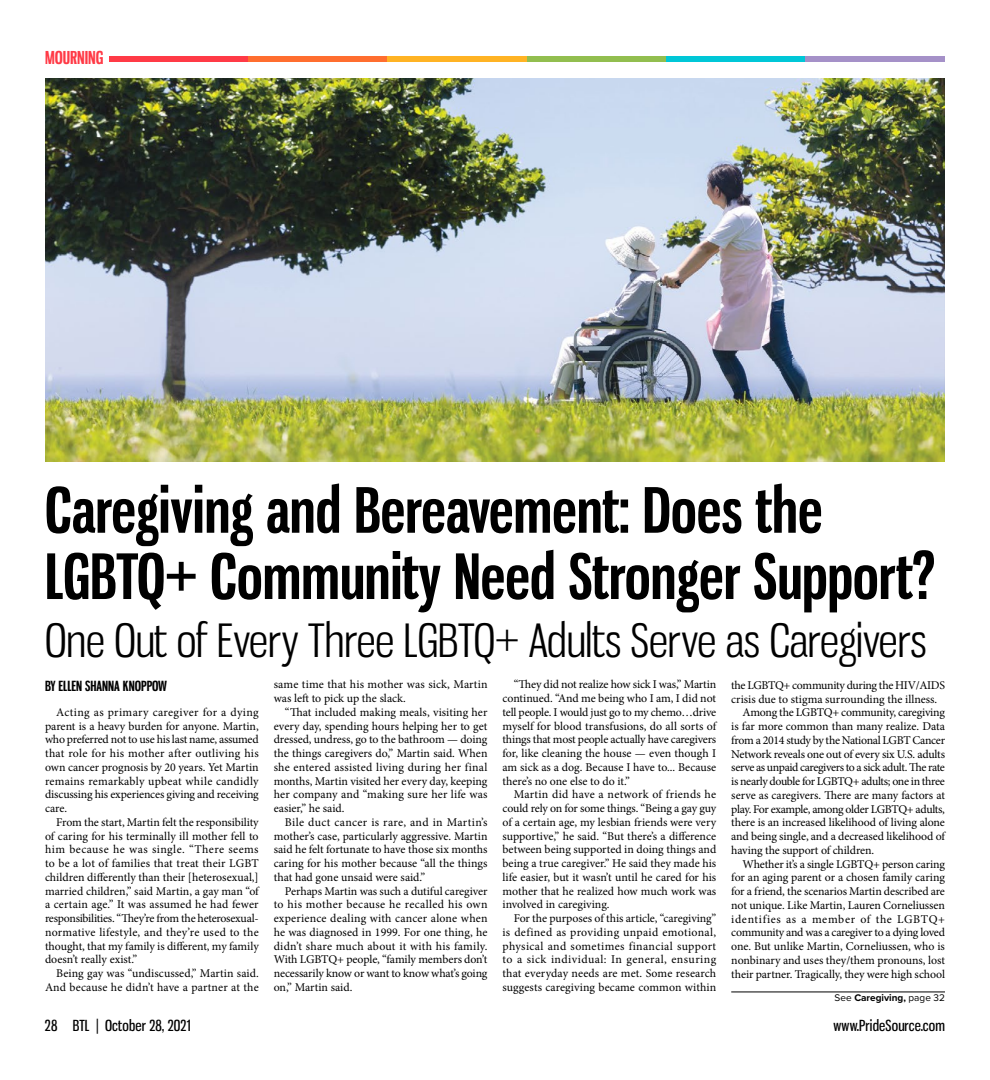
<style>
.page{position:relative;width:990px;height:1080px;background:#fff}
.page>*{position:absolute;margin:0;border:0;box-sizing:border-box;transform-origin:0 0}
.t1{font:700 61.25px/66.2px "Gnuolane Rg";color:#000}
.t2{font:45px "Gnuolane Bk";color:#000}
.t3{font:700 17.5px "Gnuolane Rg";color:#ff3a46}
.t4{font:15px "Gnuolane Rg";letter-spacing:.01em;color:#000}
.t5{font:700 13.75px "Gnuolane Rg";color:#000}
.t6{font:11.88px/13.8px "Minion Pro";letter-spacing:-.01em;color:#000;text-align:justify}
.t7{font:11.88px "Minion Pro";letter-spacing:-.035em;color:#000}
.t8{font:11.88px "Minion Pro";letter-spacing:-.03em;color:#000}
.t9{font:11.88px "Minion Pro";letter-spacing:.055em;color:#000}
.t10{font:700 10px "Proxima Nova";color:#000}
.s1{font-weight:400}
</style>
<div class="page">
<img style="left:45px;top:79px;width:900px;height:382px">
<hr style="left:731px;top:992px;width:214px;height:1px;background:#000">
<div style="left:109px;top:56px;width:139px;height:6px;background:#ff3a46"></div>
<div style="left:248px;top:56px;width:140px;height:6px;background:#ff6e2f"></div>
<div style="left:388px;top:56px;width:139px;height:6px;background:#ffb324"></div>
<div style="left:527px;top:56px;width:139px;height:6px;background:#92be4f"></div>
<div style="left:666px;top:56px;width:140px;height:6px;background:#00c7d7"></div>
<div style="left:806px;top:56px;width:139px;height:6px;background:#a591c8"></div>
<h3 class="t3" style="left:45px;top:47px;width:60px">MOURNING</h3>
<h1 class="t1" style="left:45px;top:477px;width:891px">Caregiving and Bereavement: Does the<br>LGBTQ+ Community Need Stronger Support?</h1>
<h2 class="t2" style="left:45px;top:613px;width:883px">One Out of Every Three LGBTQ+ Adults Serve as Caregivers</h2>
<p class="t5" style="left:45px;top:677px;width:124px">BY ELLEN SHANNA KNOPPOW</p>
<p class="t6" style="left:45px;top:705px;width:215px;text-indent:11px">Acting as primary caregiver for a dying parent is a heavy burden for anyone. Martin, who preferred not to use his last name, assumed that role for his mother after outliving his own cancer prognosis by 20 years. Yet Martin remains remarkably upbeat while candidly discussing his experiences giving and receiving care.</p>
<p class="t6" style="left:45px;top:815px;width:215px;text-indent:11px">From the start, Martin felt the responsibility of caring for his terminally ill mother fell to him because he was single. “There seems to be a lot of families that treat their LGBT children differently than their [heterosexual,] married children,” said Martin, a gay man “of a certain age.” It was assumed he had fewer responsibilities. “They’re from the heterosexual&shy;normative lifestyle, and they’re used to the thought, that my family is different, my family doesn’t really exist.”</p>
<p class="t6" style="left:45px;top:966px;width:215px;text-align:right">Being gay was “undiscussed,” Martin said.<br>And because he didn’t have a partner at the</p>
<p class="t6" style="left:503px;top:678px;width:215px;text-indent:11px">“They did not realize how sick I was,” Martin continued. “And me being who I am, I did not tell people. I would just go to my chemo…drive myself for blood transfusions, do all sorts of things that most people actually have caregivers for, like cleaning the house — even though I am sick as a dog. Because I have to... Because there’s no one else to do it.”</p>
<p class="t6" style="left:503px;top:788px;width:215px;text-indent:11px">Martin did have a network of friends he could rely on for some things. “Being a gay guy of a certain age, my lesbian friends were very supportive,” he said. “But there’s a difference between being supported in doing things and being a true caregiver.” He said they made his life easier, but it wasn’t until he cared for his mother that he realized how much work was involved in caregiving.</p>
<p class="t6" style="left:503px;top:912px;width:215px;text-indent:11px">For the purposes of this article, “caregiving” is defined as providing unpaid emotional, physical and sometimes financial support to a sick individual: In general, ensuring that everyday needs are met. Some research suggests caregiving became common within</p>
<p class="t6" style="left:274px;top:678px;width:215px">same time that his mother was sick, Martin was left to pick up the slack.</p>
<p class="t6" style="left:274px;top:705px;width:215px;text-indent:11px">“That included making meals, visiting her every day, spending hours helping her to get dressed, undress, go to the bathroom — doing the things caregivers do,” Martin said. When she entered assisted living during her final months, Martin visited her every day, keeping her company and “making sure her life was easier,” he said.</p>
<p class="t6" style="left:274px;top:815px;width:215px;text-indent:11px">Bile duct cancer is rare, and in Martin’s mother’s case, particularly aggressive. Martin said he felt fortunate to have those six months caring for his mother because “all the things that had gone unsaid were said.”</p>
<p class="t6" style="left:274px;top:884px;width:215px;text-indent:11px">Perhaps Martin was such a dutiful caregiver to his mother because he recalled his own experience dealing with cancer alone when he was diagnosed in 1999. For one thing, he didn’t share much about it with his family.<br>With LGBTQ+ people, “family members don’t necessarily know or want to know what’s going on,” Martin said.</p>
<p class="t6" style="left:731px;top:678px;width:215px">the LGBTQ+ community during the HIV/AIDS</p>
<p class="t6" style="left:731px;top:692px;width:208px">crisis due to stigma surrounding the illness.</p>
<p class="t6" style="left:743px;top:706px;width:204px">Among the LGBTQ+ community, caregiving</p>
<p class="t6" style="left:731px;top:720px;width:215px">is far more common than many realize. Data</p>
<p class="t8" style="left:731px;top:732px;width:215px">from a 2014 study by the National LGBT Cancer</p>
<p class="t6" style="left:731px;top:747px;width:215px">Network reveals one out of every six U.S. adults</p>
<p class="t7" style="left:731px;top:760px;width:215px">serve as unpaid caregivers to a sick adult. The rate</p>
<p class="t7" style="left:731px;top:773px;width:215px">is nearly double for LGBTQ+ adults; one in three</p>
<p class="t6" style="left:731px;top:788px;width:215px">serve as caregivers. There are many factors at</p>
<p class="t7" style="left:731px;top:801px;width:215px">play. For example, among older LGBTQ+ adults,</p>
<p class="t6" style="left:731px;top:816px;width:215px">there is an increased likelihood of living alone</p>
<p class="t6" style="left:731px;top:830px;width:215px">and being single, and a decreased likelihood of</p>
<p class="t6" style="left:731px;top:843px;width:144px">having the support of children.</p>
<p class="t6" style="left:743px;top:857px;width:204px">Whether it’s a single LGBTQ+ person caring</p>
<p class="t6" style="left:731px;top:871px;width:215px">for an aging parent or a chosen family caring</p>
<p class="t6" style="left:731px;top:885px;width:215px">for a friend, the scenarios Martin described are</p>
<p class="t6" style="left:731px;top:898px;width:215px">not unique. Like Martin, Lauren Corneliussen</p>
<p class="t9" style="left:731px;top:911px;width:215px">identifies as a member of the LGBTQ+</p>
<p class="t6" style="left:731px;top:926px;width:215px">community and was a caregiver to a dying loved</p>
<p class="t6" style="left:731px;top:940px;width:215px">one. But unlike Martin, Corneliussen, who is</p>
<p class="t6" style="left:731px;top:953px;width:215px">nonbinary and uses they/them pronouns, lost</p>
<p class="t6" style="left:731px;top:967px;width:215px">their partner. Tragically, they were high school</p>
<p class="t10" style="left:835px;top:990px;width:112px"><span class="s1">See</span> Caregiving, <span class="s1">page 32</span></p>
<p class="t4" style="left:45px;top:1016px;width:147px">28 BTL | October 28, 2021</p>
<p class="t4" style="left:834px;top:1016px;width:113px">www.PrideSource.com</p>
</div>
